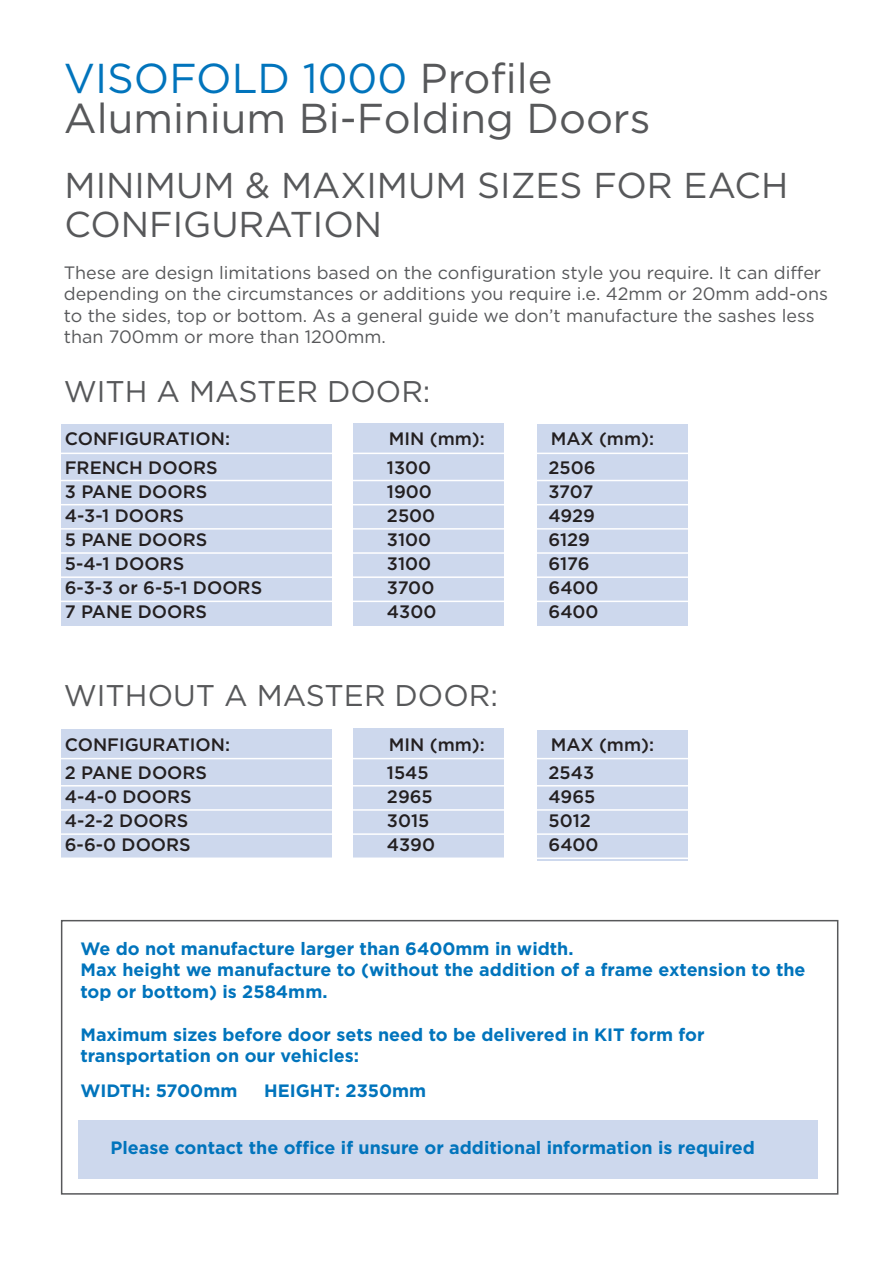
<style>
.page{position:relative;width:893px;height:1263px;background:#fff}
.page>*{position:absolute;margin:0;border:0;box-sizing:border-box;transform-origin:0 0}
.t1{font:41.7px "Gotham";color:#57585a}
.t2{font:41.7px "Gotham";color:#0174bc}
.t3{font:35.85px/39px "Gotham";color:#57585a}
.t4{font:29.85px "Gotham";color:#57585a}
.t5{font:500 18px "Gotham";color:#231f20}
.t6{font:700 17.85px/21.5px "Gotham";color:#0174bc}
.t7{font:17.85px/21.5px "Gotham";color:#57585a}
.s1{color:#57585a}
</style>
<div class="page">
<div style="left:354px;top:423px;width:150px;height:203px;background:#cdd8ed"></div>
<div style="left:538px;top:425px;width:150px;height:201px;background:#cdd8ed"></div>
<div style="left:62px;top:424px;width:270px;height:202px;background:#cdd8ed"></div>
<hr style="left:58px;top:453px;width:641px;height:1px;background:#fff">
<hr style="left:58px;top:480px;width:641px;height:1px;background:#fff">
<hr style="left:57px;top:504px;width:641px;height:1px;background:#fff">
<hr style="left:55px;top:528px;width:641px;height:2px;background:#fff">
<hr style="left:58px;top:552px;width:641px;height:2px;background:#fff">
<hr style="left:60px;top:576px;width:641px;height:2px;background:#fff">
<hr style="left:55px;top:601px;width:641px;height:1px;background:#fff">
<div style="left:354px;top:728px;width:150px;height:131px;background:#cdd8ed"></div>
<div style="left:538px;top:730px;width:150px;height:130px;background:#cdd8ed"></div>
<div style="left:62px;top:729px;width:270px;height:130px;background:#cdd8ed"></div>
<hr style="left:58px;top:758px;width:641px;height:1px;background:#fff">
<hr style="left:58px;top:785px;width:641px;height:1px;background:#fff">
<hr style="left:57px;top:809px;width:641px;height:2px;background:#fff">
<hr style="left:55px;top:833px;width:641px;height:2px;background:#fff">
<hr style="left:58px;top:857px;width:641px;height:2px;background:#fff">
<div style="left:61px;top:920px;width:777px;height:274px;border:2px solid #57585a"></div>
<div style="left:78px;top:1120px;width:740px;height:58px;background:#cdd8ed"></div>
<p class="t2" style="left:64px;top:55px;width:490px">VISOFOLD 1000 <span class="s1">Profile</span></p>
<p class="t1" style="left:64px;top:96px;width:588px">Aluminium Bi-Folding Doors</p>
<p class="t3" style="left:65px;top:165px;width:725px">MINIMUM &amp; MAXIMUM SIZES FOR EACH<br>CONFIGURATION</p>
<p class="t7" style="left:64px;top:261px;width:766px">These are design limitations based on the configuration style you require. It can differ depending on the circumstances or additions you require i.e. 42mm or 20mm add-ons to the sides, top or bottom. As a general guide we don’t manufacture the sashes less than 700mm or more than 1200mm.</p>
<p class="t4" style="left:64px;top:375px;width:368px">WITH A MASTER DOOR:</p>
<p class="t5" style="left:65px;top:429px;width:167px">CONFIGURATION:</p>
<p class="t5" style="left:389px;top:429px;width:98px">MIN (mm):</p>
<p class="t5" style="left:551px;top:429px;width:105px">MAX (mm):</p>
<p class="t5" style="left:387px;top:458px;width:46px">1300</p>
<p class="t5" style="left:387px;top:482px;width:46px">1900</p>
<p class="t5" style="left:387px;top:506px;width:50px">2500</p>
<p class="t5" style="left:387px;top:530px;width:46px">3100</p>
<p class="t5" style="left:387px;top:553px;width:46px">3100</p>
<p class="t5" style="left:387px;top:577px;width:49px">3700</p>
<p class="t5" style="left:387px;top:601px;width:51px">4300</p>
<p class="t5" style="left:65px;top:458px;width:154px">FRENCH DOORS</p>
<p class="t5" style="left:65px;top:482px;width:144px">3 PANE DOORS</p>
<p class="t5" style="left:65px;top:506px;width:121px">4-3-1 DOORS</p>
<p class="t5" style="left:65px;top:530px;width:144px">5 PANE DOORS</p>
<p class="t5" style="left:65px;top:554px;width:121px">5-4-1 DOORS</p>
<p class="t5" style="left:65px;top:578px;width:199px">6-3-3 or 6-5-1 DOORS</p>
<p class="t5" style="left:65px;top:602px;width:144px">7 PANE DOORS</p>
<p class="t5" style="left:549px;top:458px;width:49px">2506</p>
<p class="t5" style="left:549px;top:482px;width:46px">3707</p>
<p class="t5" style="left:549px;top:506px;width:48px">4929</p>
<p class="t5" style="left:549px;top:529px;width:43px">6129</p>
<p class="t5" style="left:549px;top:553px;width:43px">6176</p>
<p class="t5" style="left:549px;top:577px;width:52px">6400</p>
<p class="t5" style="left:549px;top:601px;width:52px">6400</p>
<p class="t4" style="left:64px;top:678px;width:436px">WITHOUT A MASTER DOOR:</p>
<p class="t5" style="left:65px;top:734px;width:167px">CONFIGURATION:</p>
<p class="t5" style="left:389px;top:734px;width:98px">MIN (mm):</p>
<p class="t5" style="left:551px;top:734px;width:105px">MAX (mm):</p>
<p class="t5" style="left:387px;top:763px;width:43px">1545</p>
<p class="t5" style="left:387px;top:787px;width:47px">2965</p>
<p class="t5" style="left:387px;top:811px;width:44px">3015</p>
<p class="t5" style="left:387px;top:835px;width:50px">4390</p>
<p class="t5" style="left:65px;top:763px;width:144px">2 PANE DOORS</p>
<p class="t5" style="left:65px;top:787px;width:128px">4-4-0 DOORS</p>
<p class="t5" style="left:65px;top:811px;width:125px">4-2-2 DOORS</p>
<p class="t5" style="left:65px;top:835px;width:127px">6-6-0 DOORS</p>
<p class="t5" style="left:549px;top:763px;width:47px">2543</p>
<p class="t5" style="left:549px;top:787px;width:48px">4965</p>
<p class="t5" style="left:549px;top:811px;width:44px">5012</p>
<p class="t5" style="left:549px;top:835px;width:52px">6400</p>
<p class="t6" style="left:80px;top:937px;width:495px">We do not manufacture larger than 6400mm in width.</p>
<p class="t6" style="left:80px;top:958px;width:727px">Max height we manufacture to (without the addition of a frame extension to the top or bottom) is 2584mm.</p>
<p class="t6" style="left:80px;top:1023px;width:626px">Maximum sizes before door sets need to be delivered in KIT form for transportation on our vehicles:</p>
<p class="t6" style="left:80px;top:1079px;width:158px">WIDTH: 5700mm</p>
<p class="t6" style="left:264px;top:1079px;width:163px">HEIGHT: 2350mm</p>
<p class="t6" style="left:110px;top:1137px;width:646px">Please contact the office if unsure or additional information is required</p>
</div>
